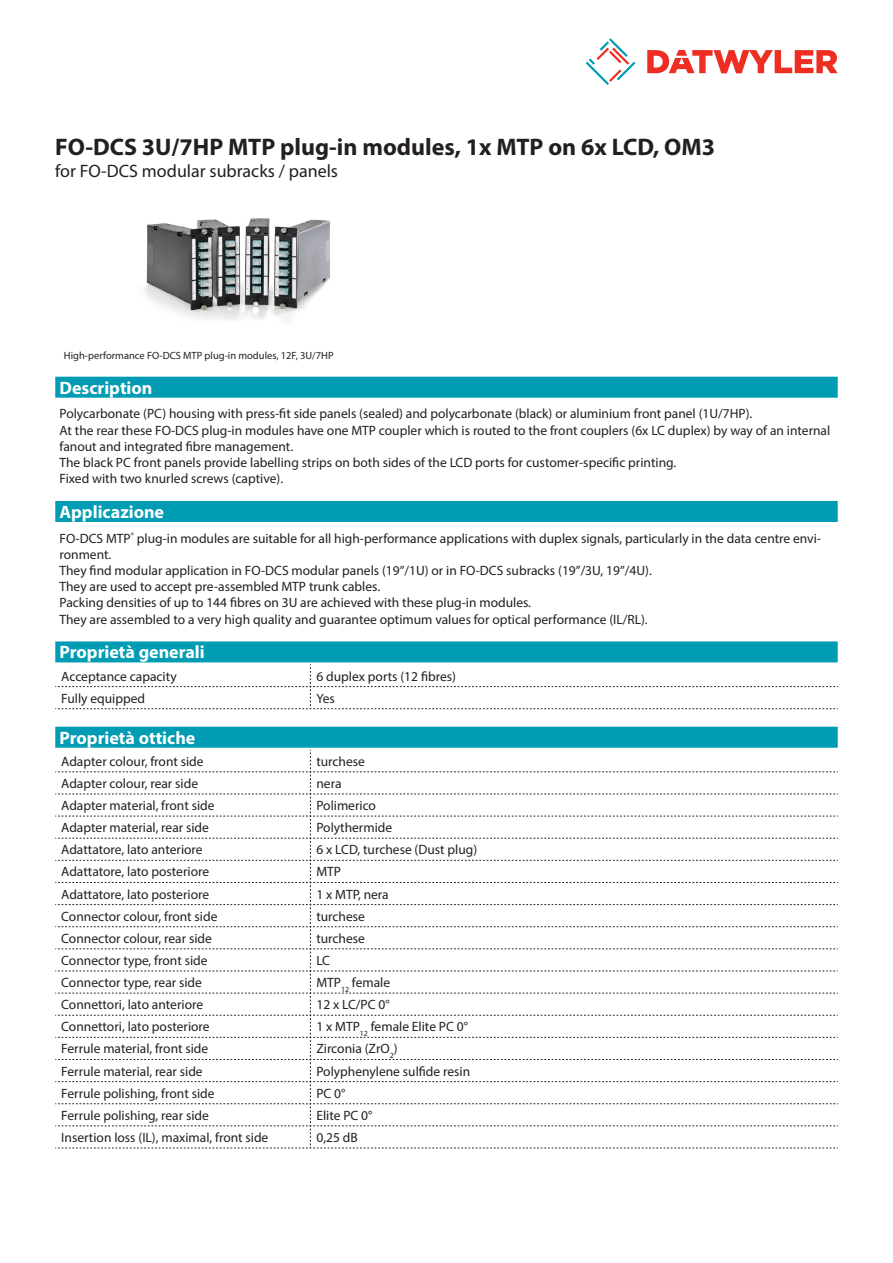
<style>
.page{position:relative;width:893px;height:1263px;background:#fff}
.page>*{position:absolute;margin:0;border:0;box-sizing:border-box;transform-origin:0 0}
.Product_Head{font:700 24px "Myriad Pro";color:#231f20}
.Standard_Head_Proper{font:700 18px "Myriad Pro";color:#fff}
.SubHead{font:18px "Myriad Pro";color:#231f20}
.Standard_text{font:13.5px/16.2px "Myriad Pro";color:#231f20}
.myriad_light_propert{font:13.5px "Myriad Pro";color:#231f20}
.imagetext{font:10.5px "Myriad Pro";color:#231f20}
</style>
<div class="page">
<svg style="left:586px;top:38px;width:49px;height:47px"></svg>
<svg style="left:647px;top:50px;width:191px;height:23px"></svg>
<img style="left:145px;top:218px;width:185px;height:103px">
<div style="left:55px;top:377px;width:783px;height:21px;background:#009cb3"></div>
<div style="left:55px;top:501px;width:783px;height:21px;background:#009cb3"></div>
<div style="left:55px;top:641px;width:783px;height:21px;background:#009cb3"></div>
<svg style="left:55px;top:664px;width:783px;height:45px"></svg>
<div style="left:55px;top:727px;width:783px;height:21px;background:#009cb3"></div>
<svg style="left:55px;top:750px;width:783px;height:399px"></svg>
<p class="Product_Head" style="left:55px;top:131px;width:661px">FO-DCS 3U/7HP MTP plug-in modules, 1x MTP on 6x LCD, OM3</p>
<p class="SubHead" style="left:55px;top:160px;width:284px">for FO-DCS modular subracks / panels</p>
<p class="imagetext" style="left:64px;top:349px;width:271px">High-performance FO-DCS MTP plug-in modules, 12F, 3U/7HP</p>
<p class="Standard_Head_Proper" style="left:60px;top:376px;width:94px">Description</p>
<p class="Standard_text" style="left:60px;top:406px;width:772px">Polycarbonate (PC) housing with press-fit side panels (sealed) and polycarbonate (black) or aluminium front panel (1U/7HP).<br>At the rear these FO-DCS plug-in modules have one MTP coupler which is routed to the front couplers (6x LC duplex) by way of an internal fanout and integrated fibre management.<br>The black PC front panels provide labelling strips on both sides of the LCD ports for customer-specific printing.<br>Fixed with two knurled screws (captive).</p>
<p class="Standard_Head_Proper" style="left:60px;top:500px;width:106px">Applicazione</p>
<p class="Standard_text" style="left:60px;top:530px;width:763px">FO-DCS MTP<sup>®</sup> plug-in modules are suitable for all high-performance applications with duplex signals, particularly in the data centre envi&shy;ronment.<br>They find modular application in FO-DCS modular panels (19”/1U) or in FO-DCS subracks (19”/3U, 19”/4U).<br>They are used to accept pre-assembled MTP trunk cables.<br>Packing densities of up to 144 fibres on 3U are achieved with these plug-in modules.<br>They are assembled to a very high quality and guarantee optimum values for optical performance (IL/RL).</p>
<p class="Standard_Head_Proper" style="left:60px;top:641px;width:147px">Proprietà generali</p>
<p class="myriad_light_propert" style="left:61px;top:668px;width:117px">Acceptance capacity</p>
<p class="myriad_light_propert" style="left:316px;top:668px;width:141px">6 duplex ports (12 fibres)</p>
<p class="myriad_light_propert" style="left:61px;top:690px;width:85px">Fully equipped</p>
<p class="myriad_light_propert" style="left:316px;top:690px;width:20px">Yes</p>
<p class="Standard_Head_Proper" style="left:60px;top:726px;width:137px">Proprietà ottiche</p>
<p class="myriad_light_propert" style="left:61px;top:753px;width:144px">Adapter colour, front side</p>
<p class="myriad_light_propert" style="left:316px;top:753px;width:50px">turchese</p>
<p class="myriad_light_propert" style="left:61px;top:775px;width:138px">Adapter colour, rear side</p>
<p class="myriad_light_propert" style="left:316px;top:775px;width:27px">nera</p>
<p class="myriad_light_propert" style="left:61px;top:797px;width:155px">Adapter material, front side</p>
<p class="myriad_light_propert" style="left:316px;top:797px;width:61px">Polimerico</p>
<p class="myriad_light_propert" style="left:61px;top:819px;width:149px">Adapter material, rear side</p>
<p class="myriad_light_propert" style="left:316px;top:819px;width:77px">Polythermide</p>
<p class="myriad_light_propert" style="left:61px;top:841px;width:143px">Adattatore, lato anteriore</p>
<p class="myriad_light_propert" style="left:316px;top:841px;width:162px">6 x LCD, turchese (Dust plug)</p>
<p class="myriad_light_propert" style="left:61px;top:864px;width:149px">Adattatore, lato posteriore</p>
<p class="myriad_light_propert" style="left:316px;top:864px;width:26px">MTP</p>
<p class="myriad_light_propert" style="left:61px;top:886px;width:149px">Adattatore, lato posteriore</p>
<p class="myriad_light_propert" style="left:316px;top:886px;width:74px">1 x MTP, nera</p>
<p class="myriad_light_propert" style="left:61px;top:908px;width:158px">Connector colour, front side</p>
<p class="myriad_light_propert" style="left:316px;top:908px;width:50px">turchese</p>
<p class="myriad_light_propert" style="left:61px;top:930px;width:152px">Connector colour, rear side</p>
<p class="myriad_light_propert" style="left:316px;top:930px;width:50px">turchese</p>
<p class="myriad_light_propert" style="left:61px;top:952px;width:148px">Connector type, front side</p>
<p class="myriad_light_propert" style="left:316px;top:952px;width:15px">LC</p>
<p class="myriad_light_propert" style="left:61px;top:974px;width:142px">Connector type, rear side</p>
<p class="myriad_light_propert" style="left:316px;top:974px;width:75px">MTP<sub>12</sub> female</p>
<p class="myriad_light_propert" style="left:61px;top:996px;width:143px">Connettori, lato anteriore</p>
<p class="myriad_light_propert" style="left:316px;top:996px;width:75px">12 x LC/PC 0°</p>
<p class="myriad_light_propert" style="left:61px;top:1018px;width:150px">Connettori, lato posteriore</p>
<p class="myriad_light_propert" style="left:316px;top:1018px;width:153px">1 x MTP<sub>12</sub> female Elite PC 0°</p>
<p class="myriad_light_propert" style="left:61px;top:1041px;width:149px">Ferrule material, front side</p>
<p class="myriad_light_propert" style="left:316px;top:1041px;width:83px">Zirconia (ZrO<sub>2</sub>)</p>
<p class="myriad_light_propert" style="left:61px;top:1063px;width:143px">Ferrule material, rear side</p>
<p class="myriad_light_propert" style="left:316px;top:1063px;width:155px">Polyphenylene sulfide resin</p>
<p class="myriad_light_propert" style="left:61px;top:1085px;width:155px">Ferrule polishing, front side</p>
<p class="myriad_light_propert" style="left:316px;top:1085px;width:31px">PC 0°</p>
<p class="myriad_light_propert" style="left:61px;top:1107px;width:149px">Ferrule polishing, rear side</p>
<p class="myriad_light_propert" style="left:316px;top:1107px;width:58px">Elite PC 0°</p>
<p class="myriad_light_propert" style="left:61px;top:1129px;width:209px">Insertion loss (IL), maximal, front side</p>
<p class="myriad_light_propert" style="left:316px;top:1129px;width:43px">0,25 dB</p>
</div>
